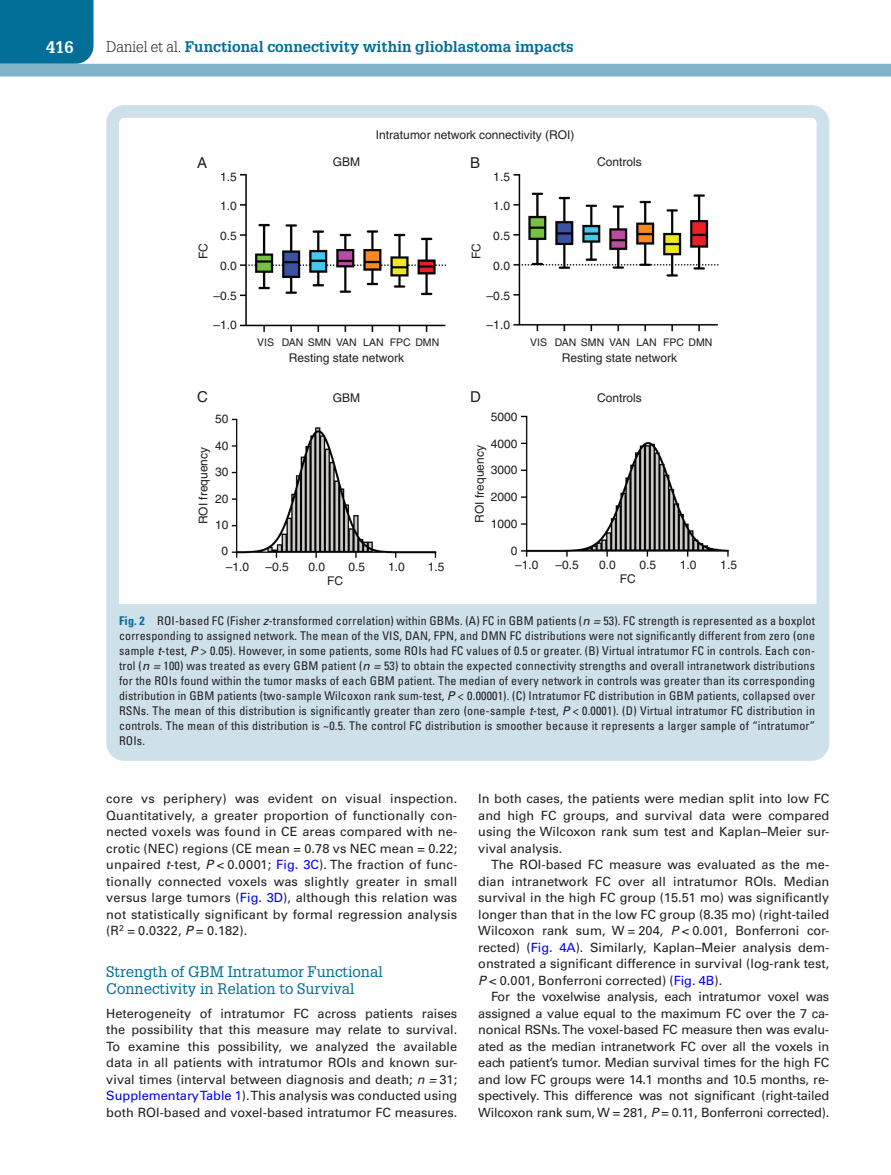
<style>
.page{position:relative;width:891px;height:1175px;background:#fff}
.page>*{position:absolute;margin:0;border:0;box-sizing:border-box;transform-origin:0 0}
.t1{font:700 16.5px "Glypha LT Std";color:#fff}
.t2{font:15px/16.5px "Glypha LT Std";color:#006e96}
.t3{font:700 15px "Glypha LT Std";color:#006e96}
.t4{font:15px "Helvetica";color:#231f20}
.t5{font:12.75px/16.5px "Univers LT Std";color:#231f20;text-align:justify}
.t6{font:condensed 12px/15px "Univers LT Std";letter-spacing:.015em;color:#231f20;text-align:justify}
.t7{font:12px/15.5px "Helvetica";color:#231f20}
.t8{font:10.5px "Helvetica";color:#231f20}
.s1{font-weight:300;color:#231f20}
.s2{font-weight:700;color:#006e96}
.s3{font-style:italic;font-stretch:normal}
.s4{font-style:italic}
.s5{color:#00f}
</style>
<div class="page">
<div style="left:0;top:0;width:94px;height:64px;background:#006e96"></div>
<div style="left:0;top:64px;width:891px;height:12px;background:#7fb4ca"></div>
<div style="left:110px;top:604px;width:716px;height:148px;background:#cee0ea"></div>
<img style="left:232px;top:174px;width:497px;height:384px">
<div style="left:106px;top:105px;width:723px;height:656px;border:13px solid #cee0ea;border-radius:12px"></div>
<p class="t1" style="left:46px;top:37px;width:29px">416</p>
<p class="t3" style="left:106px;top:37px;width:469px"><span class="s1">Daniel et al.</span> Functional connectivity within glioblastoma impacts</p>
<p class="t7" style="left:376px;top:127px;width:200px">Intratumor network connectivity (ROI)</p>
<p class="t4" style="left:197px;top:154px;width:12px">A</p>
<p class="t7" style="left:333px;top:154px;width:29px">GBM</p>
<p class="t4" style="left:470px;top:154px;width:12px">B</p>
<p class="t7" style="left:597px;top:154px;width:46px">Controls</p>
<p class="t7" style="left:220px;top:168px;width:18px">1.5</p>
<p class="t7" style="left:493px;top:168px;width:18px">1.5</p>
<p class="t7" style="left:220px;top:198px;width:18px">1.0</p>
<p class="t7" style="left:493px;top:198px;width:18px">1.0</p>
<p class="t7" style="left:220px;top:228px;width:18px">0.5</p>
<p class="t7" style="left:493px;top:228px;width:18px">0.5</p>
<p class="t7" style="left:196px;top:259px;width:17px;rotate:-90deg">FC</p>
<p class="t7" style="left:469px;top:259px;width:17px;rotate:-90deg">FC</p>
<p class="t7" style="left:220px;top:258px;width:18px">0.0</p>
<p class="t7" style="left:493px;top:258px;width:18px">0.0</p>
<p class="t7" style="left:214px;top:287px;width:25px">–0.5</p>
<p class="t7" style="left:487px;top:287px;width:25px">–0.5</p>
<p class="t7" style="left:214px;top:317px;width:25px">–1.0</p>
<p class="t7" style="left:487px;top:317px;width:25px">–1.0</p>
<p class="t8" style="left:257px;top:336px;width:18px">VIS</p>
<p class="t8" style="left:282px;top:336px;width:77px">DAN SMN VAN</p>
<p class="t7" style="left:289px;top:350px;width:117px">Resting state network</p>
<p class="t8" style="left:363px;top:336px;width:78px">LAN FPC DMN</p>
<p class="t4" style="left:197px;top:388px;width:12px">C</p>
<p class="t4" style="left:470px;top:388px;width:12px">D</p>
<p class="t7" style="left:333px;top:390px;width:29px">GBM</p>
<p class="t7" style="left:215px;top:411px;width:15px">50</p>
<p class="t7" style="left:491px;top:409px;width:28px">5000</p>
<p class="t7" style="left:215px;top:438px;width:15px">40</p>
<p class="t7" style="left:196px;top:524px;width:79px;rotate:-90deg">ROI frequency</p>
<p class="t7" style="left:215px;top:464px;width:15px">30</p>
<p class="t7" style="left:215px;top:490px;width:15px">20</p>
<p class="t7" style="left:215px;top:517px;width:15px">10</p>
<p class="t7" style="left:491px;top:436px;width:28px">4000</p>
<p class="t7" style="left:472px;top:522px;width:79px;rotate:-90deg">ROI frequency</p>
<p class="t7" style="left:491px;top:462px;width:28px">3000</p>
<p class="t7" style="left:491px;top:489px;width:28px">2000</p>
<p class="t7" style="left:491px;top:516px;width:28px">1000</p>
<p class="t8" style="left:530px;top:336px;width:18px">VIS</p>
<p class="t8" style="left:555px;top:336px;width:77px">DAN SMN VAN</p>
<p class="t7" style="left:562px;top:350px;width:117px">Resting state network</p>
<p class="t8" style="left:636px;top:336px;width:78px">LAN FPC DMN</p>
<p class="t7" style="left:597px;top:390px;width:46px">Controls</p>
<p class="t7" style="left:226px;top:543px;width:25px;text-indent:-4px">0 –1.0</p>
<p class="t7" style="left:266px;top:559px;width:25px">–0.5</p>
<p class="t7" style="left:309px;top:559px;width:18px">0.0</p>
<p class="t7" style="left:348px;top:559px;width:18px">0.5</p>
<p class="t7" style="left:388px;top:559px;width:18px">1.0</p>
<p class="t7" style="left:428px;top:559px;width:18px">1.5</p>
<p class="t7" style="left:515px;top:543px;width:25px;line-height:14.1px;text-indent:-4px">0 –1.0</p>
<p class="t7" style="left:555px;top:556px;width:25px">–0.5</p>
<p class="t7" style="left:599px;top:556px;width:18px">0.0</p>
<p class="t7" style="left:640px;top:556px;width:18px">0.5</p>
<p class="t7" style="left:680px;top:556px;width:18px">1.0</p>
<p class="t7" style="left:720px;top:556px;width:18px">1.5</p>
<p class="t7" style="left:620px;top:570px;width:17px">FC</p>
<p class="t6" style="left:119px;top:613px;width:698px"><span class="s2">Fig. 2</span> ROI-based FC (Fisher <span class="s3">z</span>-transformed correlation) within GBMs. (A) FC in GBM patients (<span class="s3">n =</span> 53). FC strength is represented as a boxplot corresponding to assigned network. The mean of the VIS, DAN, FPN, and DMN FC distributions were not significantly different from zero (one sample <span class="s3">t</span>-test, <span class="s3">P</span> &gt; 0.05). However, in some patients, some ROIs had FC values of 0.5 or greater. (B) Virtual intratumor FC in controls. Each con&shy;trol (<span class="s3">n =</span> 100) was treated as every GBM patient (<span class="s3">n =</span> 53) to obtain the expected connectivity strengths and overall intranetwork distributions for the ROIs found within the tumor masks of each GBM patient. The median of every network in controls was greater than its corresponding distribution in GBM patients (two-sample Wilcoxon rank sum-test, <span class="s3">P</span> &lt; 0.00001). (C) Intratumor FC distribution in GBM patients, collapsed over RSNs. The mean of this distribution is significantly greater than zero (one-sample <span class="s3">t</span>-test, <span class="s3">P</span> &lt; 0.0001). (D) Virtual intratumor FC distribution in controls. The mean of this distribution is ~0.5. The control FC distribution is smoother because it represents a larger sample of “intratumor” ROIs.</p>
<p class="t7" style="left:327px;top:573px;width:17px">FC</p>
<p class="t5" style="left:106px;top:790px;width:353px">core vs periphery) was evident on visual inspection.<br>Quantitatively, a greater proportion of functionally con&shy;nected voxels was found in CE areas compared with ne&shy;crotic (NEC) regions (CE mean = 0.78 vs NEC mean = 0.22; unpaired <span class="s4">t</span>-test, <span class="s4">P</span> &lt; 0.0001; <span class="s5">Fig. 3C</span>). The fraction of func&shy;tionally connected voxels was slightly greater in small versus large tumors (<span class="s5">Fig. 3D</span>), although this relation was not statistically significant by formal regression analysis (R<sup>2</sup> = 0.0322, <span class="s4">P</span> = 0.182).</p>
<p class="t2" style="left:106px;top:963px;width:278px">Strength of GBM Intratumor Functional<br>Connectivity in Relation to Survival</p>
<p class="t5" style="left:106px;top:1005px;width:353px">Heterogeneity of intratumor FC across patients raises the possibility that this measure may relate to survival.<br>To examine this possibility, we analyzed the available data in all patients with intratumor ROIs and known sur&shy;vival times (interval between diagnosis and death; <span class="s4">n =</span> 31; <span class="s5">Supplementary Table 1</span>). This analysis was conducted using both ROI-based and voxel-based intratumor FC measures.</p>
<p class="t5" style="left:478px;top:790px;width:353px">In both cases, the patients were median split into low FC and high FC groups, and survival data were compared using the Wilcoxon rank sum test and Kaplan–Meier sur&shy;vival analysis.</p>
<p class="t5" style="left:478px;top:856px;width:353px;text-indent:13px">The ROI-based FC measure was evaluated as the me&shy;dian intranetwork FC over all intratumor ROIs. Median survival in the high FC group (15.51 mo) was significantly longer than that in the low FC group (8.35 mo) (right-tailed Wilcoxon rank sum, W = 204, <span class="s4">P</span> &lt; 0.001, Bonferroni cor&shy;rected) (<span class="s5">Fig. 4A</span>). Similarly, Kaplan–Meier analysis dem&shy;onstrated a significant difference in survival (log-rank test, <span class="s4">P</span> &lt; 0.001, Bonferroni corrected) (<span class="s5">Fig. 4B</span>).</p>
<p class="t5" style="left:478px;top:988px;width:353px;text-indent:13px">For the voxelwise analysis, each intratumor voxel was assigned a value equal to the maximum FC over the 7 ca&shy;nonical RSNs. The voxel-based FC measure then was evalu&shy;ated as the median intranetwork FC over all the voxels in each patient’s tumor. Median survival times for the high FC and low FC groups were 14.1 months and 10.5 months, re&shy;spectively. This difference was not significant (right-tailed Wilcoxon rank sum, W = 281, <span class="s4">P</span> = 0.11, Bonferroni corrected).</p>
</div>
